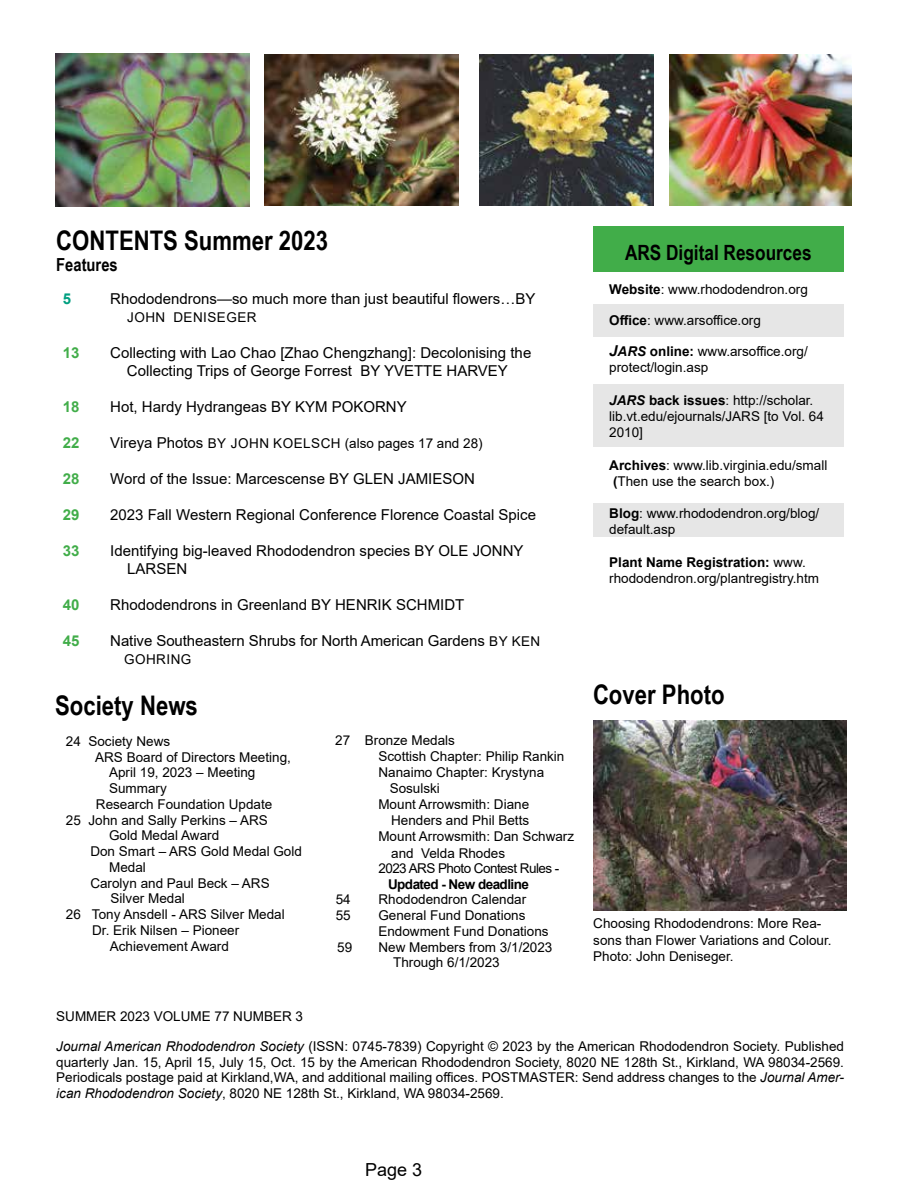
<style>
.page{position:relative;width:900px;height:1200px;background:#fff}
.page>*{position:absolute;margin:0;border:0;box-sizing:border-box;transform-origin:0 0}
.t1{font:700 27px "Arial Narrow";color:#000}
.t2{font:700 21px "Arial Narrow";color:#000}
.t3{font:700 18px "Arial Narrow";color:#000}
.t4{font:18px "Arial";color:#000}
.t5{font:15px/18px "Arial";color:#000;text-align:center}
.t6{font:700 15px "Arial";color:#41ad49}
.t7{font:700 15px "Arial";color:#009f80}
.t8{font:13.5px/16.2px "Arial";color:#000}
.t9{font:13.5px "Arial";letter-spacing:-.04em;color:#000}
.t10{font:13.5px "Arial";letter-spacing:.035em;color:#000}
.t11{font:700 13.5px "Arial";letter-spacing:-.04em;color:#000}
.s1{font-size:15px}
.s2{font-size:13.5px}
.s3{font-weight:700}
.s4{font-weight:700;font-style:italic;font-size:15px}
.s5{font-weight:700;font-style:italic}
.s6{font-style:italic}
</style>
<div class="page">
<div style="left:593px;top:503px;width:251px;height:34px;background:#e6e6e6"></div>
<div style="left:593px;top:385px;width:251px;height:62px;background:#e6e6e6"></div>
<div style="left:593px;top:305px;width:251px;height:32px;background:#e6e6e6"></div>
<div style="left:593px;top:226px;width:251px;height:46px;background:#41ad49"></div>
<img style="left:55px;top:54px;width:195px;height:152px">
<img style="left:264px;top:54px;width:195px;height:151px">
<img style="left:479px;top:54px;width:175px;height:151px">
<img style="left:670px;top:54px;width:182px;height:151px">
<img style="left:593px;top:720px;width:254px;height:190px">
<h1 class="t1" style="left:56px;top:220px;width:273px">CONTENTS Summer 2023</h1>
<h3 class="t3" style="left:56px;top:251px;width:63px">Features</h3>
<p class="t7" style="left:63px;top:288px;width:10px">5</p>
<p class="t5" style="left:110px;top:289px;width:427px">Rhododendrons—so much more than just beautiful flowers…BY</p>
<p class="t10" style="left:127px;top:308px;width:131px">JOHN DENISEGER</p>
<p class="t6" style="left:63px;top:342px;width:18px">13</p>
<p class="t5" style="left:110px;top:343px;width:423px">Collecting with Lao Chao [Zhao Chengzhang]: Decolonising the<br>Collecting Trips of George Forrest BY YVETTE HARVEY</p>
<p class="t6" style="left:63px;top:396px;width:18px">18</p>
<p class="t5" style="left:110px;top:397px;width:298px">Hot, Hardy Hydrangeas BY KYM POKORNY</p>
<p class="t6" style="left:63px;top:432px;width:18px">22</p>
<p class="t8" style="left:110px;top:435px;width:374px"><span class="s1">Vireya Photos</span> BY JOHN KOELSCH (also pages 17 and 28)</p>
<p class="t6" style="left:63px;top:468px;width:18px">28</p>
<p class="t5" style="left:110px;top:469px;width:366px">Word of the Issue: Marcescense BY GLEN JAMIESON</p>
<p class="t6" style="left:63px;top:504px;width:18px">29</p>
<p class="t5" style="left:110px;top:505px;width:427px">2023 Fall Western Regional Conference Florence Coastal Spice</p>
<p class="t6" style="left:63px;top:540px;width:18px">33</p>
<p class="t5" style="left:127px;top:541px;width:398px;text-align:left;text-indent:-17px">Identifying big-leaved Rhododendron species BY OLE JONNY<br>LARSEN</p>
<p class="t6" style="left:63px;top:594px;width:18px">40</p>
<p class="t5" style="left:110px;top:595px;width:356px">Rhododendrons in Greenland BY HENRIK SCHMIDT</p>
<p class="t6" style="left:63px;top:630px;width:18px">45</p>
<p class="t5" style="left:110px;top:631px;width:432px">Native Southeastern Shrubs for North American Gardens <span class="s2">BY KEN</span></p>
<p class="t10" style="left:124px;top:650px;width:69px">GOHRING</p>
<h1 class="t1" style="left:55px;top:685px;width:144px">Society News</h1>
<p class="t8" style="left:66px;top:733px;width:106px">24 Society News</p>
<p class="t8" style="left:95px;top:749px;width:197px">ARS Board of Directors Meeting,</p>
<p class="t8" style="left:109px;top:764px;width:148px">April 19, 2023 – Meeting</p>
<p class="t8" style="left:109px;top:780px;width:59px">Summary</p>
<p class="t8" style="left:96px;top:796px;width:178px">Research Foundation Update</p>
<p class="t8" style="left:66px;top:812px;width:203px">25 John and Sally Perkins – ARS</p>
<p class="t8" style="left:109px;top:827px;width:112px">Gold Medal Award</p>
<p class="t8" style="left:90px;top:843px;width:213px">Don Smart – ARS Gold Medal Gold</p>
<p class="t8" style="left:109px;top:859px;width:38px">Medal</p>
<p class="t8" style="left:90px;top:875px;width:181px">Carolyn and Paul Beck – ARS</p>
<p class="t8" style="left:111px;top:890px;width:76px">Silver Medal</p>
<p class="t8" style="left:66px;top:906px;width:220px">26 Tony Ansdell - ARS Silver Medal</p>
<p class="t8" style="left:92px;top:922px;width:149px">Dr. Erik Nilsen – Pioneer</p>
<p class="t8" style="left:110px;top:938px;width:121px">Achievement Award</p>
<p class="t8" style="left:335px;top:733px;width:121px">27 Bronze Medals</p>
<p class="t8" style="left:378px;top:748px;width:188px">Scottish Chapter: Philip Rankin</p>
<p class="t8" style="left:378px;top:764px;width:167px">Nanaimo Chapter: Krystyna</p>
<p class="t8" style="left:390px;top:780px;width:52px">Sosulski</p>
<p class="t8" style="left:378px;top:796px;width:152px">Mount Arrowsmith: Diane</p>
<p class="t8" style="left:391px;top:812px;width:140px">Henders and Phil Betts</p>
<p class="t8" style="left:378px;top:828px;width:197px">Mount Arrowsmith: Dan Schwarz</p>
<p class="t8" style="left:391px;top:845px;width:116px">and Velda Rhodes</p>
<p class="t9" style="left:378px;top:859px;width:182px">2023 ARS Photo Contest Rules -</p>
<p class="t11" style="left:388px;top:874px;width:142px">Updated - New deadline</p>
<p class="t8" style="left:336px;top:891px;width:17px">54</p>
<p class="t8" style="left:378px;top:891px;width:149px">Rhododendron Calendar</p>
<p class="t8" style="left:336px;top:907px;width:17px">55</p>
<p class="t8" style="left:378px;top:907px;width:172px;line-height:15.8px">General Fund Donations<br>Endowment Fund Donations</p>
<p class="t8" style="left:337px;top:939px;width:17px">59</p>
<p class="t8" style="left:393px;top:939px;width:161px;line-height:15.8px;text-indent:-15px">New Members from 3/1/2023<br>Through 6/1/2023</p>
<h2 class="t2" style="left:625px;top:236px;width:188px">ARS Digital Resources</h2>
<p class="t8" style="left:609px;top:281px;width:200px"><span class="s3">Website</span>: www.rhododendron.org</p>
<p class="t8" style="left:609px;top:312px;width:153px"><span class="s3">Office</span>: www.arsoffice.org</p>
<p class="t8" style="left:609px;top:343px;width:200px"><span class="s4">J</span><span class="s5">ARS</span> <span class="s3">online:</span> www.arsoffice.org/ protect/login.asp</p>
<p class="t8" style="left:609px;top:392px;width:216px"><span class="s5">JARS</span> <span class="s3">back issues</span>: http://scholar. lib.vt.edu/ejournals/JARS [to Vol. 64<br>2010]</p>
<p class="t8" style="left:609px;top:457px;width:220px"><span class="s3">Archives</span>: www.lib.virginia.edu/small <span class="s3">(</span>Then use the search box.)</p>
<p class="t8" style="left:609px;top:505px;width:212px"><span class="s3">Blog</span>: www.rhododendron.org/blog/ default.asp</p>
<p class="t8" style="left:609px;top:554px;width:211px"><span class="s3">Plant Name Registration:</span> www. rhododendron.org/plantregistry.htm</p>
<h1 class="t1" style="left:593px;top:674px;width:133px">Cover Photo</h1>
<p class="t8" style="left:593px;top:915px;width:240px">Choosing Rhododendrons: More Rea&shy;sons than Flower Variations and Colour.<br>Photo: John Deniseger.</p>
<p class="t8" style="left:56px;top:1008px;width:248px">SUMMER 2023 VOLUME 77 NUMBER 3</p>
<p class="t8" style="left:56px;top:1039px;width:789px;line-height:15.6px;text-align:justify"><span class="s6">Journal American Rhododendron Society</span> (ISSN: 0745-7839) Copyright © 2023 by the American Rhododendron Society. Published quarterly Jan. 15, April 15, July 15, Oct. 15 by the American Rhododendron Society, 8020 NE 128th St., Kirkland, WA 98034-2569.<br>Periodicals postage paid at Kirkland,WA, and additional mailing offices. POSTMASTER: Send address changes to the <span class="s6">Journal Amer&shy;ican Rhododendron Society</span>, 8020 NE 128th St., Kirkland, WA 98034-2569.</p>
<h3 class="t4" style="left:365px;top:1157px;width:59px">Page 3</h3>
</div>
